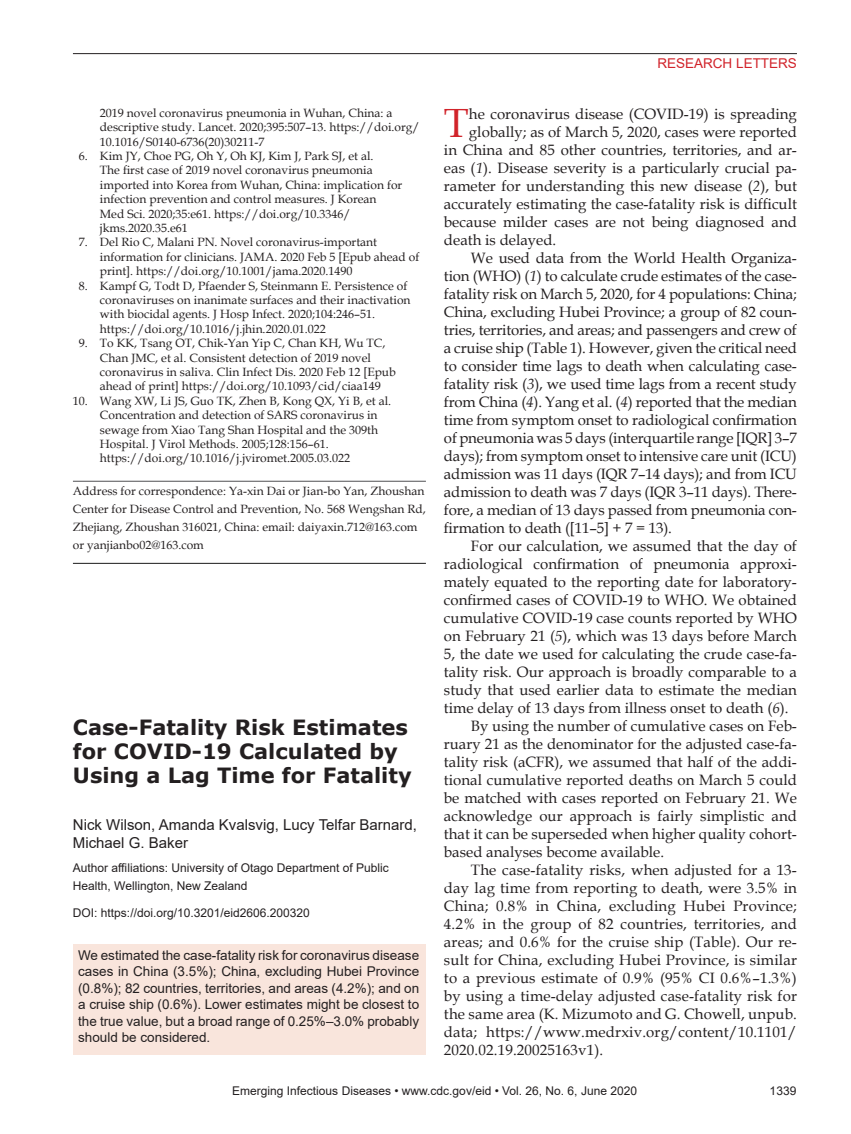
<style>
.page{position:relative;width:851px;height:1134px;background:#fff}
.page>*{position:absolute;margin:0;border:0;box-sizing:border-box;transform-origin:0 0}
.Drop_Cap{font:40.8px "Book Antiqua";color:#d1232a}
.Article_Title{font:700 21px/24px "Verdana";color:#231f20}
.Body_Text{font:15px/18px "Book Antiqua";color:#231f20;text-align:justify}
.Drop_Cap-2{font:15px "Book Antiqua";color:#231f20}
.Authors{font:15px/18px "Arial";color:#231f20}
.Abstract{font:13.5px/16.5px "Arial";color:#231f20;text-align:justify}
.t1{font:13.5px "Arial";color:#d1232a}
.References{font:12px/14.4px "Book Antiqua";color:#231f20}
.Correspondence{font:12px/18px "Book Antiqua";color:#231f20}
.Affiliations{font:12px/18px "Arial";color:#231f20}
.DOI{font:12px "Arial";color:#231f20}
.s1{font-style:italic}
</style>
<div class="page">
<hr style="left:73px;top:53px;width:723px;height:1px;background:#231f20">
<hr style="left:73px;top:481px;width:353px;height:1px;background:#636366">
<hr style="left:73px;top:563px;width:353px;height:1px;background:#333">
<div style="left:73px;top:945px;width:352px;height:110px;background:#f9e5dc"></div>
<p class="t1" style="left:657px;top:54px;width:141px">RESEARCH LETTERS</p>
<p class="References" style="left:100px;top:105px;width:321px">2019 novel coronavirus pneumonia in Wuhan, China: a descriptive study. Lancet. 2020;395:507–13. https://doi.org/<br>10.1016/S0140-6736(20)30211-7</p>
<p class="References" style="left:100px;top:148px;width:304px;text-indent:-21px">6. Kim JY, Choe PG, Oh Y, Oh KJ, Kim J, Park SJ, et al.<br>The first case of 2019 novel coronavirus pneumonia imported into Korea from Wuhan, China: implication for infection prevention and control measures. J Korean Med Sci. 2020;35:e61. https://doi.org/10.3346/ jkms.2020.35.e61</p>
<p class="References" style="left:100px;top:235px;width:321px;text-indent:-21px">7. Del Rio C, Malani PN. Novel coronavirus-important information for clinicians. JAMA. 2020 Feb 5 [Epub ahead of print]. https://doi.org/10.1001/jama.2020.1490</p>
<p class="References" style="left:100px;top:278px;width:312px;text-indent:-21px">8. Kampf G, Todt D, Pfaender S, Steinmann E. Persistence of coronaviruses on inanimate surfaces and their inactivation with biocidal agents. J Hosp Infect. 2020;104:246–51. https://doi.org/10.1016/j.jhin.2020.01.022</p>
<p class="References" style="left:100px;top:336px;width:297px;text-indent:-21px">9. To KK, Tsang OT, Chik-Yan Yip C, Chan KH, Wu TC, Chan JMC, et al. Consistent detection of 2019 novel coronavirus in saliva. Clin Infect Dis. 2020 Feb 12 [Epub ahead of print] https://doi.org/10.1093/cid/ciaa149</p>
<p class="References" style="left:100px;top:393px;width:293px;text-indent:-27px">10. Wang XW, Li JS, Guo TK, Zhen B, Kong QX, Yi B, et al.<br>Concentration and detection of SARS coronavirus in sewage from Xiao Tang Shan Hospital and the 309th Hospital. J Virol Methods. 2005;128:156–61. https://doi.org/10.1016/j.jviromet.2005.03.022</p>
<p class="Correspondence" style="left:73px;top:482px;width:354px">Address for correspondence: Ya-xin Dai or Jian-bo Yan, Zhoushan Center for Disease Control and Prevention, No. 568 Wengshan Rd, Zhejiang, Zhoushan 316021, China: email: daiyaxin.712@163.com or yanjianbo02@163.com</p>
<p class="Drop_Cap" style="left:444px;top:95px;width:26px">T</p>
<p class="Drop_Cap-2" style="left:469px;top:103px;width:329px">he coronavirus disease (COVID-19) is spreading</p>
<p class="Drop_Cap-2" style="left:469px;top:121px;width:329px">globally; as of March 5, 2020, cases were reported</p>
<p class="Drop_Cap-2" style="left:444px;top:139px;width:354px">in China and 85 other countries, territories, and ar-</p>
<p class="Drop_Cap-2" style="left:444px;top:157px;width:354px">eas (<span class="s1">1</span>). Disease severity is a particularly crucial pa-</p>
<p class="Drop_Cap-2" style="left:444px;top:175px;width:354px">rameter for understanding this new disease (<span class="s1">2</span>), but</p>
<p class="Drop_Cap-2" style="left:444px;top:193px;width:354px">accurately estimating the case-fatality risk is difficult</p>
<p class="Drop_Cap-2" style="left:444px;top:211px;width:354px">because milder cases are not being diagnosed and</p>
<p class="Drop_Cap-2" style="left:444px;top:229px;width:114px">death is delayed.</p>
<p class="Body_Text" style="left:444px;top:248px;width:354px;text-indent:27px">We used data from the World Health Organiza&shy;tion (WHO) (<span class="s1">1</span>) to calculate crude estimates of the case&shy;fatality risk on March 5, 2020, for 4 populations: China; China, excluding Hubei Province; a group of 82 coun&shy;tries, territories, and areas; and passengers and crew of a cruise ship (Table 1). However, given the critical need to consider time lags to death when calculating case&shy;fatality risk (<span class="s1">3</span>), we used time lags from a recent study from China (<span class="s1">4</span>). Yang et al. (<span class="s1">4</span>) reported that the median time from symptom onset to radiological confirmation of pneumonia was 5 days (interquartile range [IQR] 3–7 days); from symptom onset to intensive care unit (ICU) admission was 11 days (IQR 7–14 days); and from ICU admission to death was 7 days (IQR 3–11 days). There&shy;fore, a median of 13 days passed from pneumonia con&shy;firmation to death ([11–5] + 7 = 13).</p>
<p class="Body_Text" style="left:444px;top:536px;width:354px;text-indent:27px">For our calculation, we assumed that the day of radiological confirmation of pneumonia approxi&shy;mately equated to the reporting date for laboratory&shy;confirmed cases of COVID-19 to WHO. We obtained cumulative COVID-19 case counts reported by WHO on February 21 (<span class="s1">5</span>), which was 13 days before March 5, the date we used for calculating the crude case-fa&shy;tality risk. Our approach is broadly comparable to a study that used earlier data to estimate the median time delay of 13 days from illness onset to death (<span class="s1">6</span>).</p>
<p class="Body_Text" style="left:444px;top:716px;width:354px;text-indent:27px">By using the number of cumulative cases on Feb&shy;ruary 21 as the denominator for the adjusted case-fa&shy;tality risk (aCFR), we assumed that half of the addi&shy;tional cumulative reported deaths on March 5 could be matched with cases reported on February 21. We acknowledge our approach is fairly simplistic and that it can be superseded when higher quality cohort&shy;based analyses become available.</p>
<p class="Body_Text" style="left:444px;top:860px;width:354px;text-indent:27px">The case-fatality risks, when adjusted for a 13- day lag time from reporting to death, were 3.5% in China; 0.8% in China, excluding Hubei Province; 4.2% in the group of 82 countries, territories, and areas; and 0.6% for the cruise ship (Table). Our re&shy;sult for China, excluding Hubei Province, is similar to a previous estimate of 0.9% (95% CI 0.6%–1.3%) by using a time-delay adjusted case-fatality risk for the same area (K. Mizumoto and G. Chowell, unpub. data; https://www.medrxiv.org/content/10.1101/ 2020.02.19.20025163v1).</p>
<p class="Affiliations" style="left:232px;top:1082px;width:406px">Emerging Infectious Diseases • www.cdc.gov/eid • Vol. 26, No. 6, June 2020</p>
<p class="Affiliations" style="left:769px;top:1082px;width:28px">1339</p>
<p class="Article_Title" style="left:73px;top:715px;width:340px">Case-Fatality Risk Estimates for COVID-19 Calculated by<br>Using a Lag Time for Fatality</p>
<p class="Authors" style="left:73px;top:815px;width:346px">Nick Wilson, Amanda Kvalsvig, Lucy Telfar Barnard,<br>Michael G. Baker</p>
<p class="Affiliations" style="left:73px;top:859px;width:317px">Author affiliations: University of Otago Department of Public<br>Health, Wellington, New Zealand</p>
<p class="DOI" style="left:73px;top:905px;width:238px">DOI: https://doi.org/10.3201/eid2606.200320</p>
<p class="Abstract" style="left:78px;top:947px;width:342px">We estimated the case-fatality risk for coronavirus disease cases in China (3.5%); China, excluding Hubei Province (0.8%); 82 countries, territories, and areas (4.2%); and on a cruise ship (0.6%). Lower estimates might be closest to the true value, but a broad range of 0.25%–3.0% probably should be considered.</p>
</div>
